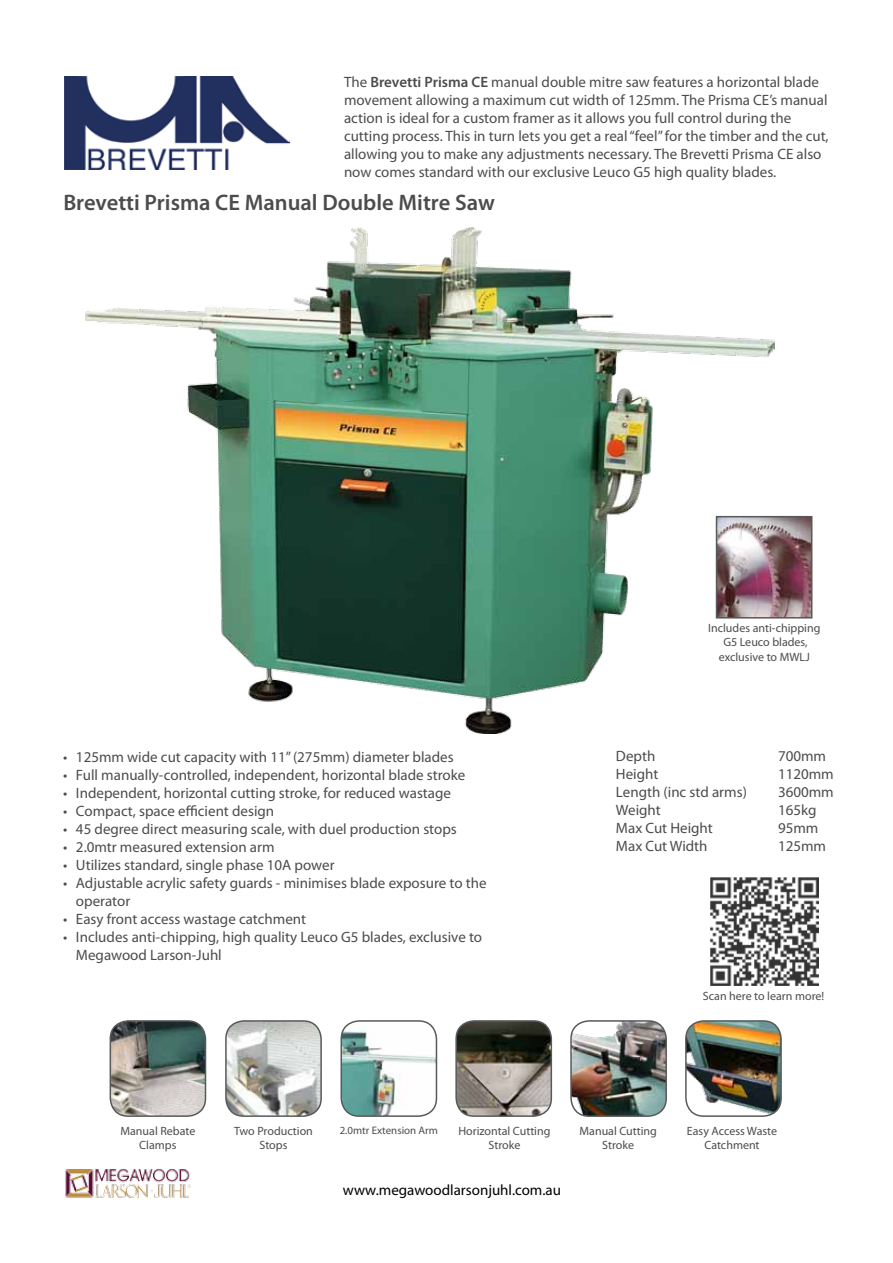
<style>
.page{position:relative;width:893px;height:1263px;background:#fff}
.page>*{position:absolute;margin:0;border:0;box-sizing:border-box;transform-origin:0 0}
.t1{font:600 22.5px "Myriad Pro";color:#4c4c4e}
.t2{font:15px/18px "Myriad Pro";color:#4c4c4e}
.t3{font:15px "Myriad Pro";color:#000}
.t4{font:12px/14.4px "Myriad Pro";color:#4c4c4e;text-align:center}
.t5{font:10.95px "Myriad Pro";color:#4c4c4e}
.s1{font-weight:600}
</style>
<div class="page">
<img style="left:710px;top:878px;width:108px;height:108px">
<img style="left:341px;top:1021px;width:95px;height:95px">
<div style="left:341px;top:1020px;width:96px;height:97px;border:2px solid #58595b;border-radius:18px"></div>
<img style="left:458px;top:1021px;width:93px;height:95px">
<div style="left:455px;top:1020px;width:97px;height:97px;border:2px solid #58595b;border-radius:18px"></div>
<img style="left:571px;top:1021px;width:95px;height:95px">
<div style="left:570px;top:1020px;width:97px;height:97px;border:2px solid #58595b;border-radius:18px"></div>
<img style="left:686px;top:1021px;width:95px;height:95px">
<div style="left:685px;top:1020px;width:97px;height:97px;border:2px solid #58595b;border-radius:18px"></div>
<img style="left:110px;top:1021px;width:95px;height:95px">
<div style="left:110px;top:1020px;width:96px;height:97px;border:2px solid #58595b;border-radius:18px"></div>
<img style="left:226px;top:1021px;width:95px;height:95px">
<div style="left:225px;top:1020px;width:97px;height:97px;border:2px solid #58595b;border-radius:18px"></div>
<img style="left:64px;top:76px;width:225px;height:94px">
<img style="left:86px;top:227px;width:688px;height:506px">
<img style="left:65px;top:1168px;width:126px;height:30px">
<img style="left:719px;top:519px;width:90px;height:96px">
<div style="left:716px;top:516px;width:96px;height:102px;border:2px solid #58595b"></div>
<p class="t2" style="left:344px;top:73px;width:486px">The <span class="s1">Brevetti Prisma CE</span> manual double mitre saw features a horizontal blade movement allowing a maximum cut width of 125mm. The Prisma CE’s manual action is ideal for a custom framer as it allows you full control during the cutting process. This in turn lets you get a real “feel” for the timber and the cut, allowing you to make any adjustments necessary. The Brevetti Prisma CE also now comes standard with our exclusive Leuco G5 high quality blades.</p>
<h1 class="t1" style="left:63px;top:188px;width:433px">Brevetti Prisma CE Manual Double Mitre Saw</h1>
<p class="t2" style="left:63px;top:747px;width:392px">• 125mm wide cut capacity with 11” (275mm) diameter blades</p>
<p class="t2" style="left:63px;top:765px;width:404px">• Full manually-controlled, independent, horizontal blade stroke</p>
<p class="t2" style="left:63px;top:783px;width:389px">• Independent, horizontal cutting stroke, for reduced wastage</p>
<p class="t2" style="left:63px;top:801px;width:212px">• Compact, space efficient design</p>
<p class="t2" style="left:63px;top:819px;width:395px">• 45 degree direct measuring scale, with duel production stops</p>
<p class="t2" style="left:63px;top:837px;width:213px">• 2.0mtr measured extension arm</p>
<p class="t2" style="left:63px;top:855px;width:273px">• Utilizes standard, single phase 10A power</p>
<p class="t2" style="left:76px;top:873px;width:412px;text-indent:-13px">• Adjustable acrylic safety guards - minimises blade exposure to the operator</p>
<p class="t2" style="left:63px;top:909px;width:244px">• Easy front access wastage catchment</p>
<p class="t2" style="left:76px;top:927px;width:408px;text-indent:-13px">• Includes anti-chipping, high quality Leuco G5 blades, exclusive to<br>Megawood Larson-Juhl</p>
<p class="t4" style="left:708px;top:621px;width:114px">Includes anti-chipping<br>G5 Leuco blades, exclusive to MWLJ</p>
<p class="t2" style="left:616px;top:747px;width:41px">Depth</p>
<p class="t2" style="left:778px;top:747px;width:50px">700mm</p>
<p class="t2" style="left:616px;top:765px;width:44px">Height</p>
<p class="t2" style="left:778px;top:765px;width:57px">1120mm</p>
<p class="t2" style="left:616px;top:783px;width:132px">Length (inc std arms)</p>
<p class="t2" style="left:778px;top:783px;width:57px">3600mm</p>
<p class="t2" style="left:616px;top:801px;width:46px">Weight</p>
<p class="t2" style="left:778px;top:801px;width:40px">165kg</p>
<p class="t2" style="left:616px;top:819px;width:98px">Max Cut Height</p>
<p class="t2" style="left:778px;top:819px;width:42px">95mm</p>
<p class="t2" style="left:616px;top:837px;width:93px">Max Cut Width</p>
<p class="t2" style="left:778px;top:837px;width:50px">125mm</p>
<p class="t4" style="left:703px;top:989px;width:123px">Scan here to learn more!</p>
<p class="t4" style="left:120px;top:1123px;width:76px">Manual Rebate<br>Clamps</p>
<p class="t4" style="left:234px;top:1123px;width:80px">Two Production<br>Stops</p>
<p class="t5" style="left:340px;top:1123px;width:100px">2.0mtr Extension Arm</p>
<p class="t4" style="left:458px;top:1123px;width:94px">Horizontal Cutting<br>Stroke</p>
<p class="t4" style="left:579px;top:1123px;width:79px">Manual Cutting<br>Stroke</p>
<p class="t4" style="left:687px;top:1123px;width:92px">Easy Access Waste<br>Catchment</p>
<p class="t3" style="left:343px;top:1180px;width:220px">www.megawoodlarsonjuhl.com.au</p>
</div>
